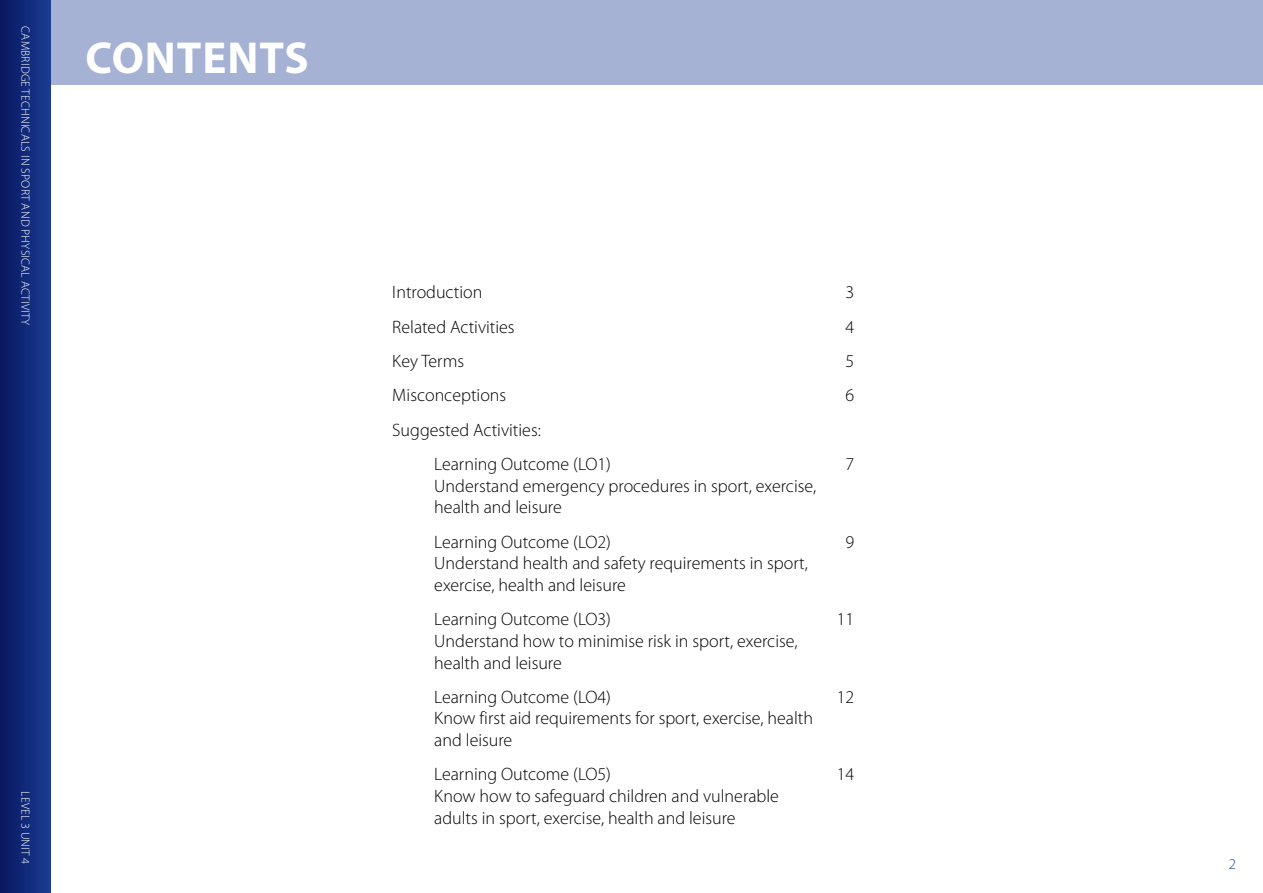
<style>
.page{position:relative;width:1263px;height:893px;background:#fff}
.page>*{position:absolute;margin:0;border:0;box-sizing:border-box;transform-origin:0 0}
.t1{font:700 45px "Myriad Pro";letter-spacing:.02em;color:#fff}
.Body_10pt{font:300 18px/21.6px "Myriad Pro";color:#000}
.Body_10pt-2{font:300 15px "Myriad Pro";color:#1c3e94}
.t2{font:300 12px "Myriad Pro";letter-spacing:.02em;color:#fff}
</style>
<div class="page">
<div style="left:0;top:0;width:51px;height:893px;background:linear-gradient(to right,#07175f,#1b3c92)"></div>
<div style="left:51px;top:0;width:1212px;height:85px;background:#a5b2d4"></div>
<p class="t2" style="left:32px;top:26px;width:301px;rotate:90deg">CAMBRIDGE TECHNICALS IN SPORT AND PHYSICAL ACTIVITY</p>
<p class="t1" style="left:85px;top:29px;width:225px">CONTENTS</p>
<p class="t2" style="left:32px;top:791px;width:75px;rotate:90deg">LEVEL 3 UNIT 4</p>
<p class="Body_10pt" style="left:392px;top:282px;width:92px">Introduction</p>
<p class="Body_10pt" style="left:845px;top:282px;width:10px">3</p>
<p class="Body_10pt" style="left:392px;top:316px;width:124px">Related Activities</p>
<p class="Body_10pt" style="left:845px;top:316px;width:10px">4</p>
<p class="Body_10pt" style="left:392px;top:351px;width:73px">Key Terms</p>
<p class="Body_10pt" style="left:845px;top:351px;width:10px">5</p>
<p class="Body_10pt" style="left:392px;top:385px;width:115px">Misconceptions</p>
<p class="Body_10pt" style="left:845px;top:385px;width:10px">6</p>
<p class="Body_10pt" style="left:392px;top:419px;width:150px">Suggested Activities:</p>
<p class="Body_10pt" style="left:434px;top:454px;width:178px">Learning Outcome (LO1)</p>
<p class="Body_10pt" style="left:845px;top:454px;width:10px">7</p>
<p class="Body_10pt" style="left:434px;top:475px;width:383px">Understand emergency procedures in sport, exercise, health and leisure</p>
<p class="Body_10pt" style="left:434px;top:531px;width:178px">Learning Outcome (LO2)</p>
<p class="Body_10pt" style="left:845px;top:531px;width:10px">9</p>
<p class="Body_10pt" style="left:434px;top:553px;width:375px">Understand health and safety requirements in sport, exercise, health and leisure</p>
<p class="Body_10pt" style="left:434px;top:609px;width:178px">Learning Outcome (LO3)</p>
<p class="Body_10pt" style="left:837px;top:609px;width:19px">11</p>
<p class="Body_10pt" style="left:434px;top:630px;width:365px">Understand how to minimise risk in sport, exercise, health and leisure</p>
<p class="Body_10pt" style="left:434px;top:686px;width:178px">Learning Outcome (LO4)</p>
<p class="Body_10pt" style="left:837px;top:686px;width:19px">12</p>
<p class="Body_10pt" style="left:434px;top:708px;width:380px">Know first aid requirements for sport, exercise, health and leisure</p>
<p class="Body_10pt" style="left:434px;top:764px;width:178px">Learning Outcome (LO5)</p>
<p class="Body_10pt" style="left:837px;top:764px;width:19px">14</p>
<p class="Body_10pt" style="left:434px;top:785px;width:346px">Know how to safeguard children and vulnerable adults in sport, exercise, health and leisure</p>
<p class="Body_10pt-2" style="left:1229px;top:855px;width:9px">2</p>
</div>
